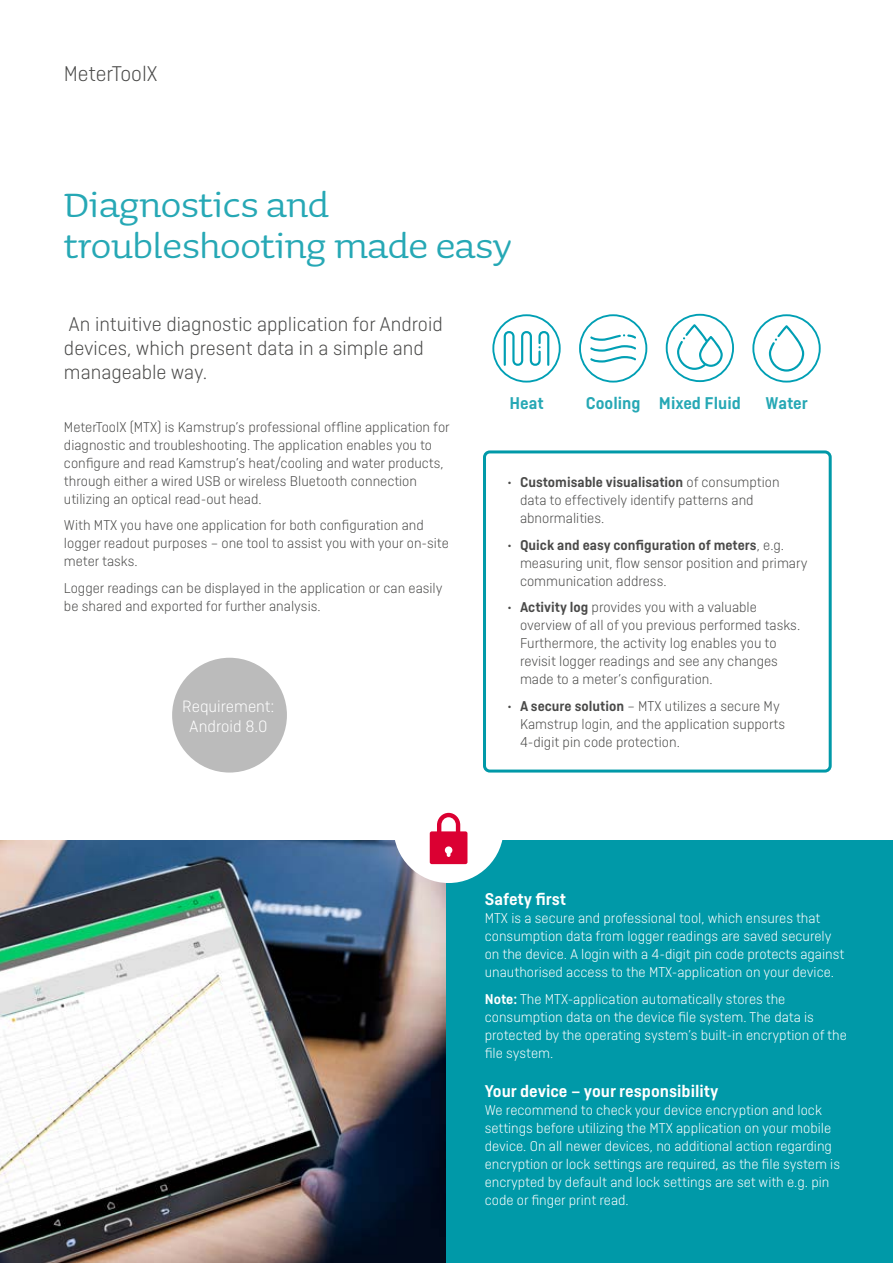
<style>
.page{position:relative;width:893px;height:1263px;background:#fff}
.page>*{position:absolute;margin:0;border:0;box-sizing:border-box;transform-origin:0 0}
.t1{font:45px/40.5px "Sauna Pro";letter-spacing:-.01em;color:#26a8b5}
.t2{font:300 22.5px "Ciutadella";color:#4a4a49}
.t3{font:300 21px/24px "Ciutadella";color:#4a4a49}
.t4{font:600 18px "Ciutadella";color:#fff}
.t5{font:600 18px "Ciutadella";color:#26a8b5}
.t6{font:300 17.4px/19.8px "Ciutadella";color:#fff;text-align:center}
.t7{font:300 15px/18px "Ciutadella";color:#4a4a49}
.t8{font:300 15px/18px "Ciutadella";color:#fff}
.s1{font-weight:600}
</style>
<div class="page">
<img style="left:0;top:841px;width:446px;height:422px">
<div style="left:483px;top:450px;width:349px;height:322px;border:3px solid #0099a8;border-radius:5px"></div>
<div style="left:446px;top:841px;width:447px;height:422px;background:#0099a8"></div>
<div style="left:172px;top:658px;width:115px;height:114px;background:#bbb;border-radius:50%"></div>
<div style="left:394px;top:773px;width:110px;height:110px;background:#fff;border-radius:50%"></div>
<svg style="left:492px;top:314px;width:69px;height:69px"></svg>
<svg style="left:579px;top:314px;width:68px;height:69px"></svg>
<svg style="left:666px;top:314px;width:68px;height:68px"></svg>
<svg style="left:752px;top:314px;width:69px;height:69px"></svg>
<svg style="left:430px;top:813px;width:37px;height:51px"></svg>
<h2 class="t2" style="left:64px;top:61px;width:95px">MeterToolX</h2>
<h1 class="t1" style="left:64px;top:185px;width:449px">Diagnostics and troubleshooting made easy</h1>
<h3 class="t3" style="left:64px;top:312px;width:380px">An intuitive diagnostic application for Android devices, which present data in a simple and manageable way.</h3>
<p class="t7" style="left:64px;top:418px;width:387px">MeterToolX (MTX) is Kamstrup’s professional offline application for diagnostic and troubleshooting. The application enables you to configure and read Kamstrup’s heat/cooling and water products, through either a wired USB or wireless Bluetooth connection utilizing an optical read-out head.</p>
<p class="t7" style="left:64px;top:516px;width:386px">With MTX you have one application for both configuration and logger readout purposes – one tool to assist you with your on-site meter tasks.</p>
<p class="t7" style="left:64px;top:579px;width:380px">Logger readings can be displayed in the application or can easily be shared and exported for further analysis.</p>
<p class="t6" style="left:182px;top:696px;width:94px">Requirement:<br>Android 8.0</p>
<p class="t5" style="left:509px;top:393px;width:36px">Heat</p>
<p class="t5" style="left:586px;top:393px;width:156px">Cooling Mixed Fluid</p>
<p class="t5" style="left:766px;top:393px;width:44px">Water</p>
<p class="t7" style="left:520px;top:473px;width:261px;text-indent:-13px">• <span class="s1">Customisable visualisation</span> of consumption data to effectively identify patterns and abnormalities.</p>
<p class="t7" style="left:520px;top:536px;width:289px;text-indent:-13px">• <span class="s1">Quick and easy configuration of meters</span>, e.g. measuring unit, flow sensor position and primary communication address.</p>
<p class="t7" style="left:520px;top:598px;width:282px;text-indent:-13px">• <span class="s1">Activity log</span> provides you with a valuable overview of all of you previous performed tasks.<br>Furthermore, the activity log enables you to revisit logger readings and see any changes made to a meter’s configuration.</p>
<p class="t7" style="left:520px;top:697px;width:267px;text-indent:-13px">• <span class="s1">A secure solution</span> – MTX utilizes a secure My<br>Kamstrup login, and the application supports<br>4-digit pin code protection.</p>
<p class="t4" style="left:485px;top:889px;width:83px">Safety first</p>
<p class="t8" style="left:485px;top:909px;width:361px">MTX is a secure and professional tool, which ensures that consumption data from logger readings are saved securely on the device. A login with a 4-digit pin code protects against unauthorised access to the MTX-application on your device.</p>
<p class="t8" style="left:485px;top:990px;width:364px"><span class="s1">Note:</span> The MTX-application automatically stores the consumption data on the device file system. The data is protected by the operating system’s built-in encryption of the file system.</p>
<p class="t4" style="left:485px;top:1081px;width:235px">Your device – your responsibility</p>
<p class="t8" style="left:485px;top:1101px;width:357px">We recommend to check your device encryption and lock settings before utilizing the MTX application on your mobile device. On all newer devices, no additional action regarding encryption or lock settings are required, as the file system is encrypted by default and lock settings are set with e.g. pin code or finger print read.</p>
</div>
